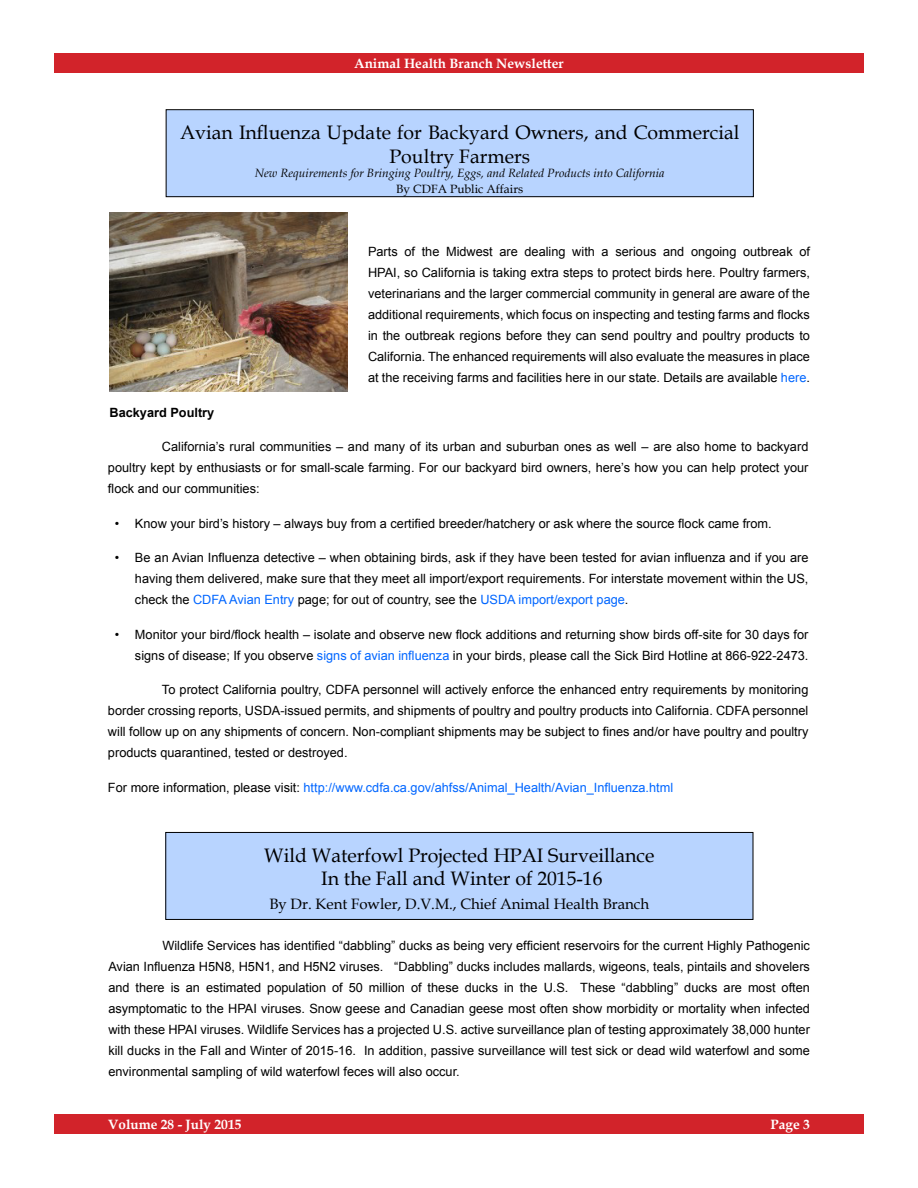
<style>
.page{position:relative;width:918px;height:1188px;background:#fff}
.page>*{position:absolute;margin:0;border:0;box-sizing:border-box;transform-origin:0 0}
.t1{font:19.5px/23.4px "Book Antiqua";color:#000;text-align:center}
.t2{font:15px "Book Antiqua";color:#000}
.t3{font:700 13.5px "Book Antiqua";color:#fff}
.t4{font:12.75px/21px "Arial";color:#000;text-align:justify}
.t5{font:12.75px "Arial";color:#06f}
.t6{font:700 12.75px "Arial";color:#000}
.t7{font:italic 12px "Book Antiqua";color:#000}
.t8{font:12px "Book Antiqua";color:#000}
.s1{color:#06f}
.s2{color:#000}
</style>
<div class="page">
<div style="left:54px;top:54px;width:810px;height:19px;background:#d2232a"></div>
<div style="left:54px;top:1114px;width:810px;height:20px;background:#d2232a"></div>
<div style="left:166px;top:110px;width:587px;height:87px;background:#b8d4ff"></div>
<div style="left:166px;top:109px;width:588px;height:88px;border:1px solid #000"></div>
<img style="left:110px;top:212px;width:238px;height:180px">
<div style="left:166px;top:832px;width:587px;height:87px;background:#b8d4ff"></div>
<div style="left:165px;top:832px;width:588px;height:88px;border:1px solid #000"></div>
<p class="t3" style="left:354px;top:54px;width:211px">Animal Health Branch Newsletter</p>
<h1 class="t1" style="left:180px;top:120px;width:561px">Avian Influenza Update for Backyard Owners, and Commercial<br>Poultry Farmers</h1>
<p class="t7" style="left:255px;top:165px;width:411px">New Requirements for Bringing Poultry, Eggs, and Related Products into California</p>
<p class="t8" style="left:396px;top:181px;width:128px">By CDFA Public Affairs</p>
<p class="t4" style="left:368px;top:241px;width:443px">Parts of the Midwest are dealing with a serious and ongoing outbreak of HPAI, so California is taking extra steps to protect birds here. Poultry farmers, veterinarians and the larger commercial community in general are aware of the additional requirements, which focus on inspecting and testing farms and flocks in the outbreak regions before they can send poultry and poultry products to California. The enhanced requirements will also evaluate the measures in place at the receiving farms and facilities here in our state. Details are available <span class="s1">here</span>.</p>
<p class="t6" style="left:110px;top:404px;width:106px">Backyard Poultry</p>
<p class="t4" style="left:108px;top:436px;width:702px;text-indent:54px">California’s rural communities – and many of its urban and suburban ones as well – are also home to backyard poultry kept by enthusiasts or for small-scale farming. For our backyard bird owners, here’s how you can help protect your flock and our communities:</p>
<p class="t4" style="left:115px;top:513px;width:659px">• Know your bird’s history – always buy from a certified breeder/hatchery or ask where the source flock came from.</p>
<p class="t4" style="left:135px;top:547px;width:675px;text-indent:-20px">• Be an Avian Influenza detective – when obtaining birds, ask if they have been tested for avian influenza and if you are having them delivered, make sure that they meet all import/export requirements. For interstate movement within the US, check the <span class="s1">CDFA Avian Entry</span> page; for out of country, see the <span class="s1">USDA import/export page</span>.</p>
<p class="t4" style="left:115px;top:624px;width:695px;text-align:right">• Monitor your bird/flock health – isolate and observe new flock additions and returning show birds off-site for 30 days for signs of disease; If you observe <span class="s1">signs of avian influenza</span> in your birds, please call the Sick Bird Hotline at 866-922-2473.</p>
<p class="t4" style="left:108px;top:679px;width:702px;text-indent:54px">To protect California poultry, CDFA personnel will actively enforce the enhanced entry requirements by monitoring border crossing reports, USDA-issued permits, and shipments of poultry and poultry products into California. CDFA personnel will follow up on any shipments of concern. Non-compliant shipments may be subject to fines and/or have poultry and poultry products quarantined, tested or destroyed.</p>
<p class="t5" style="left:108px;top:779px;width:567px"><span class="s2">For more information, please visit:</span> http://www.cdfa.ca.gov/ahfss/Animal_Health/Avian_Influenza.html</p>
<h1 class="t1" style="left:264px;top:843px;width:392px">Wild Waterfowl Projected HPAI Surveillance<br>In the Fall and Winter of 2015-16</h1>
<p class="t2" style="left:269px;top:894px;width:382px">By Dr. Kent Fowler, D.V.M., Chief Animal Health Branch</p>
<p class="t4" style="left:108px;top:935px;width:703px;text-indent:54px">Wildlife Services has identified “dabbling” ducks as being very efficient reservoirs for the current Highly Pathogenic Avian Influenza H5N8, H5N1, and H5N2 viruses. “Dabbling” ducks includes mallards, wigeons, teals, pintails and shovelers and there is an estimated population of 50 million of these ducks in the U.S. These “dabbling” ducks are most often asymptomatic to the HPAI viruses. Snow geese and Canadian geese most often show morbidity or mortality when infected with these HPAI viruses. Wildlife Services has a projected U.S. active surveillance plan of testing approximately 38,000 hunter kill ducks in the Fall and Winter of 2015-16. In addition, passive surveillance will test sick or dead wild waterfowl and some environmental sampling of wild waterfowl feces will also occur.</p>
<p class="t3" style="left:108px;top:1115px;width:135px">Volume 28 - July 2015</p>
<p class="t3" style="left:771px;top:1115px;width:41px">Page 3</p>
</div>
